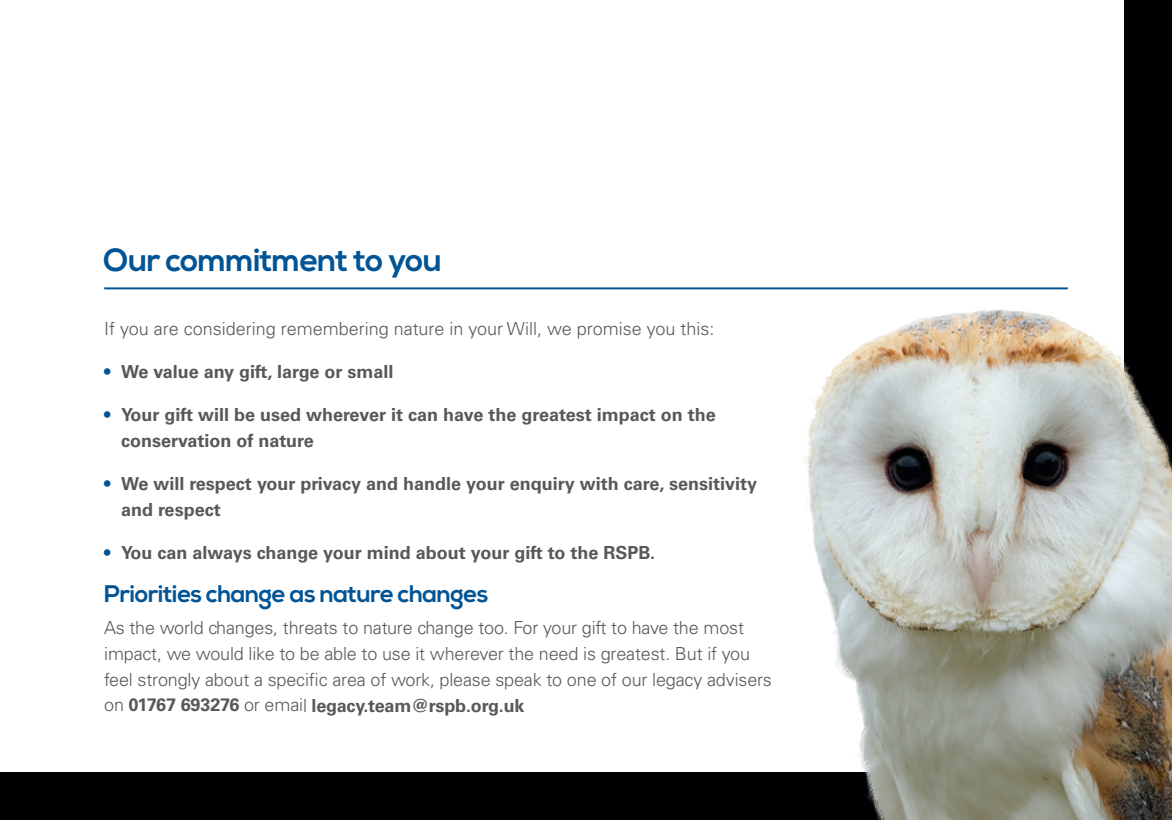
<style>
.page{position:relative;width:1172px;height:820px;background:#fff}
.page>*{position:absolute;margin:0;border:0;box-sizing:border-box;transform-origin:0 0}
.t1{font:700 32px "Nexa";letter-spacing:-.025em;color:#005495}
.t2{font:700 24px "Nexa";letter-spacing:-.02em;color:#005495}
.t3{font:300 18px/26px "Univers LT Std";letter-spacing:-.01em;color:#57585a}
.t4{font:700 18px/26px "Univers LT Std";color:#57585a}
.s1{color:#005495}
.s2{font-weight:700}
</style>
<div class="page">
<div style="left:0;top:772px;width:776px;height:48px;background:#010103"></div>
<hr style="left:104px;top:287px;width:964px;height:2px;background:#005495">
<div style="left:1125px;top:0;width:47px;height:283px;background:#010104"></div>
<img style="left:776px;top:283px;width:396px;height:537px">
<hr style="left:1171px;top:156px;width:1px;height:30px;background:#000">
<hr style="left:0;top:156px;width:1px;height:30px;background:#000">
<hr style="left:1171px;top:109px;width:1px;height:30px;background:#000">
<hr style="left:0;top:109px;width:1px;height:30px;background:#000">
<p class="t1" style="left:104px;top:241px;width:340px">Our commitment to you</p>
<p class="t3" style="left:104px;top:315px;width:612px">If you are considering remembering nature in your Will, we promise you this:</p>
<p class="t4" style="left:104px;top:359px;width:291px"><span class="s1">•</span> We value any gift, large or small</p>
<p class="t4" style="left:121px;top:402px;width:596px;text-indent:-17px"><span class="s1">•</span> Your gift will be used wherever it can have the greatest impact on the conservation of nature</p>
<p class="t4" style="left:121px;top:471px;width:637px;text-indent:-17px"><span class="s1">•</span> We will respect your privacy and handle your enquiry with care, sensitivity and respect</p>
<p class="t4" style="left:104px;top:540px;width:553px"><span class="s1">•</span> You can always change your mind about your gift to the RSPB.</p>
<p class="t2" style="left:104px;top:580px;width:386px">Priorities change as nature changes</p>
<p class="t3" style="left:104px;top:614px;width:669px">As the world changes, threats to nature change too. For your gift to have the most impact, we would like to be able to use it wherever the need is greatest. But if you feel strongly about a specific area of work, please speak to one of our legacy advisers on <span class="s2">01767 693276</span> or email <span class="s2">legacy.team@rspb.org.uk</span></p>
</div>
